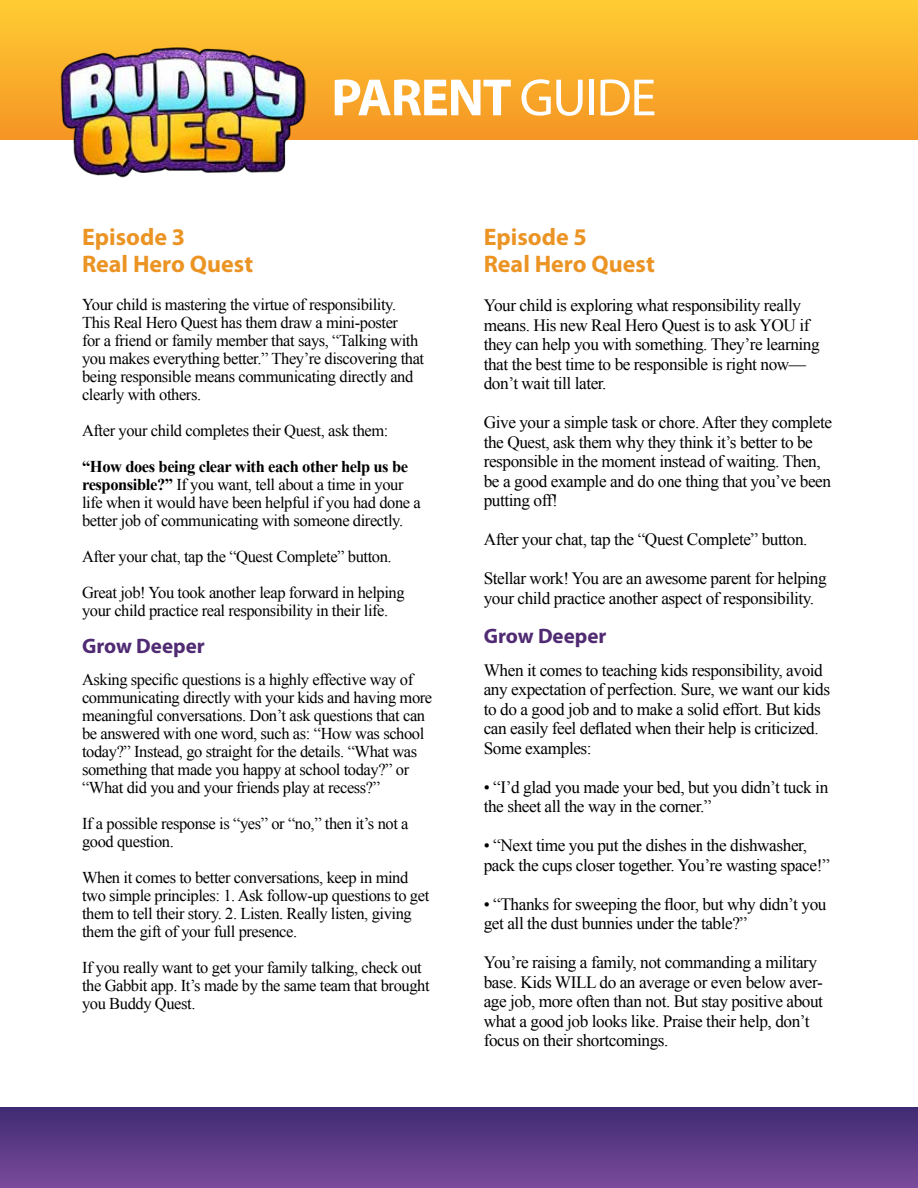
<style>
.page{position:relative;width:918px;height:1188px;background:#fff}
.page>*{position:absolute;margin:0;border:0;box-sizing:border-box;transform-origin:0 0}
.t1{font:700 52.8px "Myriad Pro";letter-spacing:-.025em;color:#fff}
.t2{font:700 24px/27px "Myriad Pro";color:#eb9424}
.t3{font:700 21px "Myriad Pro";color:#502b73}
.t4{font:17.25px/19.5px "Times New Roman";letter-spacing:-.025em;color:#000}
.t5{font:16.5px/18px "Times New Roman";letter-spacing:-.025em;color:#000}
.s1{font-weight:400}
.s2{font-weight:700}
</style>
<div class="page">
<div style="left:0;top:0;width:918px;height:139px;background:linear-gradient(to bottom,#ffcd33,#f59524)"></div>
<div style="left:0;top:1108px;width:918px;height:80px;background:linear-gradient(to bottom,#402b73,#7a4a9b)"></div>
<img style="left:61px;top:18px;width:244px;height:160px">
<h1 class="t1" style="left:331px;top:63px;width:327px">PARENT <span class="s1">GUIDE</span></h1>
<h2 class="t2" style="left:82px;top:224px;width:173px">Episode 3<br>Real Hero Quest</h2>
<p class="t5" style="left:82px;top:295px;width:344px">Your child is mastering the virtue of responsibility.<br>This Real Hero Quest has them draw a mini-poster<br>for a friend or family member that says, “Talking with you makes everything better.” They’re discovering that being responsible means communicating directly and clearly with others.</p>
<p class="t5" style="left:82px;top:421px;width:308px">After your child completes their Quest, ask them:</p>
<p class="t5" style="left:82px;top:457px;width:340px"><span class="s2">“How does being clear with each other help us be responsible?”</span> If you want, tell about a time in your life when it would have been helpful if you had done a better job of communicating with someone directly.</p>
<p class="t5" style="left:82px;top:538px;width:324px;line-height:36px">After your chat, tap the “Quest Complete” button.<br>Great job! You took another leap forward in helping</p>
<p class="t5" style="left:82px;top:601px;width:308px">your child practice real responsibility in their life.</p>
<p class="t3" style="left:82px;top:635px;width:124px">Grow Deeper</p>
<p class="t5" style="left:82px;top:670px;width:352px">Asking specific questions is a highly effective way of communicating directly with your kids and having more meaningful conversations. Don’t ask questions that can be answered with one word, such as: “How was school today?” Instead, go straight for the details. “What was something that made you happy at school today?” or “What did you and your friends play at recess?”</p>
<p class="t5" style="left:82px;top:814px;width:328px">If a possible response is “yes” or “no,” then it’s not a good question.</p>
<p class="t5" style="left:82px;top:868px;width:349px">When it comes to better conversations, keep in mind two simple principles: 1. Ask follow-up questions to get them to tell their story. 2. Listen. Really listen, giving them the gift of your full presence.</p>
<p class="t5" style="left:82px;top:958px;width:349px">If you really want to get your family talking, check out the Gabbit app. It’s made by the same team that brought you Buddy Quest.</p>
<h2 class="t2" style="left:484px;top:224px;width:173px">Episode 5<br>Real Hero Quest</h2>
<p class="t4" style="left:484px;top:296px;width:337px">Your child is exploring what responsibility really means. His new Real Hero Quest is to ask YOU if they can help you with something. They’re learning that the best time to be responsible is right now— don’t wait till later.</p>
<p class="t4" style="left:484px;top:413px;width:350px">Give your a simple task or chore. After they complete the Quest, ask them why they think it’s better to be responsible in the moment instead of waiting. Then, be a good example and do one thing that you’ve been putting off!</p>
<p class="t4" style="left:484px;top:530px;width:325px">After your chat, tap the “Quest Complete” button.</p>
<p class="t4" style="left:484px;top:569px;width:345px">Stellar work! You are an awesome parent for helping your child practice another aspect of responsibility.</p>
<p class="t3" style="left:484px;top:624px;width:124px">Grow Deeper</p>
<p class="t4" style="left:484px;top:660px;width:348px">When it comes to teaching kids responsibility, avoid any expectation of perfection. Sure, we want our kids to do a good job and to make a solid effort. But kids can easily feel deflated when their help is criticized.<br>Some examples:</p>
<p class="t4" style="left:484px;top:777px;width:346px">• “I’d glad you made your bed, but you didn’t tuck in the sheet all the way in the corner.”</p>
<p class="t4" style="left:484px;top:836px;width:347px">• “Next time you put the dishes in the dishwasher, pack the cups closer together. You’re wasting space!”</p>
<p class="t4" style="left:484px;top:894px;width:344px">• “Thanks for sweeping the floor, but why didn’t you get all the dust bunnies under the table?”</p>
<p class="t4" style="left:484px;top:953px;width:341px">You’re raising a family, not commanding a military base. Kids WILL do an average or even below aver&shy;age job, more often than not. But stay positive about what a good job looks like. Praise their help, don’t focus on their shortcomings.</p>
</div>
